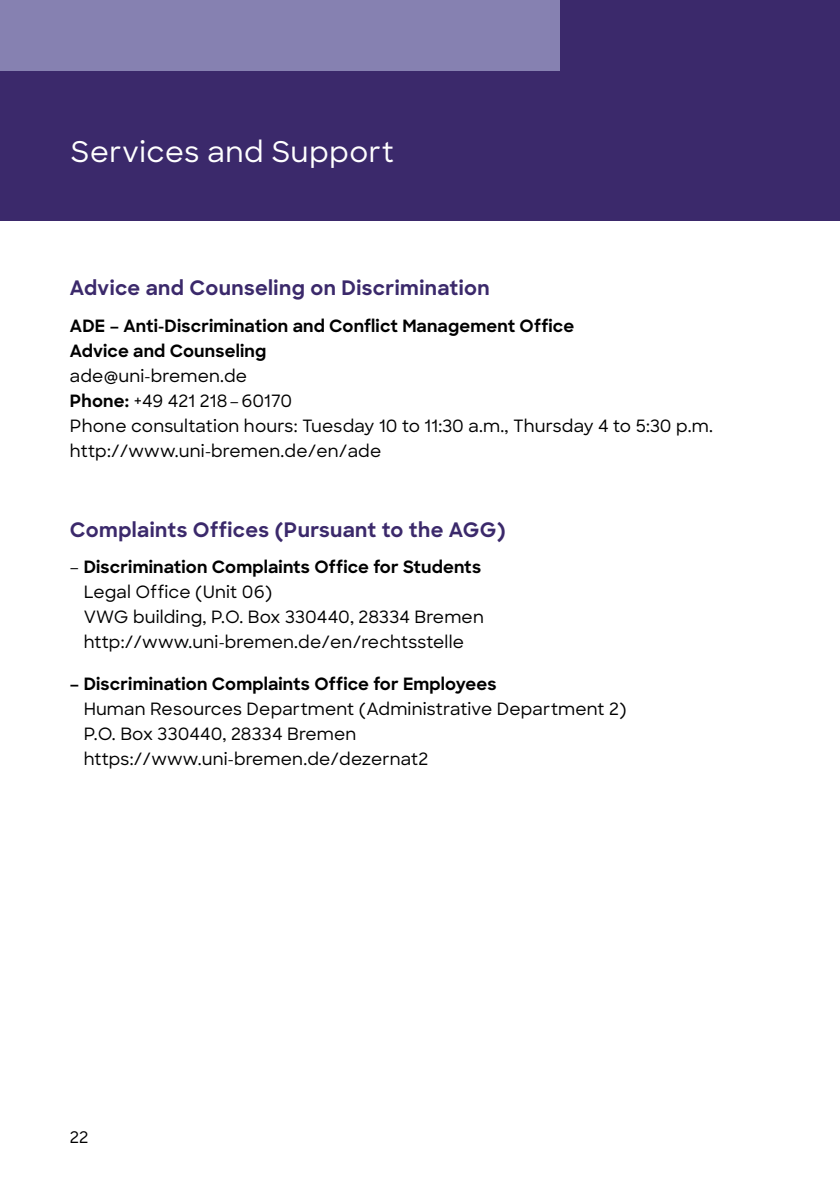
<style>
.page{position:relative;width:840px;height:1191px;background:#fff}
.page>*{position:absolute;margin:0;border:0;box-sizing:border-box;transform-origin:0 0}
.t1{font:500 28.4px "Sharp Sans";letter-spacing:.02em;color:#fff}
.t2{font:700 20px "Sharp Sans";letter-spacing:.02em;color:#3b296b}
.t3{font:500 17px/25px "Sharp Sans";letter-spacing:.01em;color:#000}
.t4{font:700 17px/25px "Sharp Sans";letter-spacing:.01em;color:#000}
.t5{font:500 16px "Sharp Sans";color:#000}
.s1{font-weight:700}
</style>
<div class="page">
<div style="left:0;top:0;width:839px;height:220px;background:#3b296b"></div>
<div style="left:0;top:0;width:559px;height:70px;background:#8681b1"></div>
<h1 class="t1" style="left:71px;top:130px;width:324px">Services and Support</h1>
<p class="t2" style="left:70px;top:273px;width:421px">Advice and Counseling on Discrimination</p>
<p class="t4" style="left:70px;top:312px;width:505px">ADE – Anti-Discrimination and Conflict Management Office<br>Advice and Counseling</p>
<p class="t3" style="left:70px;top:362px;width:644px">ade@uni-bremen.de<br><span class="s1">Phone:</span> +49 421 218–60170<br>Phone consultation hours: Tuesday 10 to 11:30 a.m., Thursday 4 to 5:30 p.m. http://www.uni-bremen.de/en/ade</p>
<p class="t2" style="left:70px;top:514px;width:437px">Complaints Offices (Pursuant to the AGG)</p>
<p class="t3" style="left:84px;top:553px;width:401px;text-indent:-14px">– <span class="s1">Discrimination Complaints Office for Students </span>Legal Office (Unit 06)<br>VWG building, P.O. Box 330440, 28334 Bremen http://www.uni-bremen.de/en/rechtsstelle</p>
<p class="t4" style="left:70px;top:671px;width:427px">– Discrimination Complaints Office for Employees</p>
<p class="t3" style="left:84px;top:695px;width:544px">Human Resources Department (Administrative Department 2)<br>P.O. Box 330440, 28334 Bremen https://www.uni-bremen.de/dezernat2</p>
<p class="t5" style="left:70px;top:1125px;width:20px">22</p>
</div>
